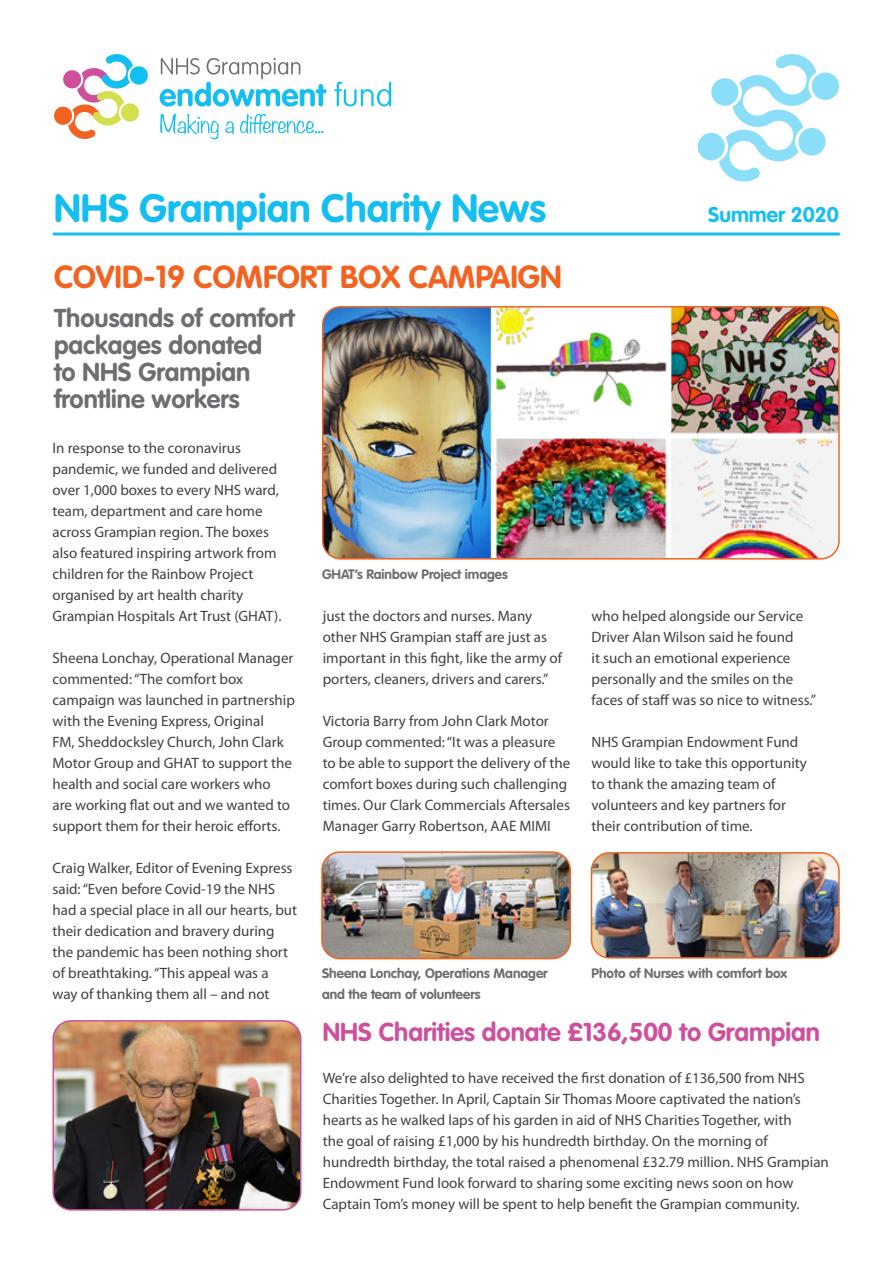
<style>
.page{position:relative;width:893px;height:1263px;background:#fff}
.page>*{position:absolute;margin:0;border:0;box-sizing:border-box;transform-origin:0 0}
.t1{font:700 39px "VAG Rounded";color:#15bef0}
.t2{font:700 31.5px "VAG Rounded";color:#f26322}
.t3{font:700 25.5px/27px "VAG Rounded";color:#6d6e71}
.t4{font:700 25.5px "VAG Rounded";color:#ce509d}
.t5{font:700 21px "VAG Rounded";color:#15bef0}
.t6{font:15px/21px "Myriad Pro";color:#414042}
.t7{font:700 13.5px "VAG Rounded";color:#6d6e71}
</style>
<div class="page">
<svg style="left:54px;top:54px;width:94px;height:85px"></svg>
<svg style="left:160px;top:114px;width:164px;height:25px"></svg>
<svg style="left:160px;top:58px;width:231px;height:49px"></svg>
<svg style="left:697px;top:54px;width:142px;height:128px"></svg>
<hr style="left:54px;top:233px;width:785px;height:3px;background:#15bef0">
<img style="left:591px;top:853px;width:246px;height:103px">
<div style="left:591px;top:852px;width:249px;height:107px;border:2px solid #f26322;border-radius:18px"></div>
<img style="left:323px;top:307px;width:514px;height:250px">
<div style="left:322px;top:306px;width:518px;height:254px;border:2px solid #f26322;border-radius:18px"></div>
<img style="left:55px;top:1021px;width:246px;height:187px">
<div style="left:52px;top:1020px;width:249px;height:191px;border:2px solid #ce509d;border-radius:18px"></div>
<img style="left:324px;top:854px;width:246px;height:105px">
<div style="left:321px;top:851px;width:250px;height:108px;border:2px solid #f26322;border-radius:18px"></div>
<h1 class="t1" style="left:54px;top:185px;width:494px">NHS Grampian Charity News</h1>
<h3 class="t5" style="left:708px;top:202px;width:132px">Summer 2020</h3>
<h2 class="t2" style="left:54px;top:259px;width:509px">COVID-19 COMFORT BOX CAMPAIGN</h2>
<h3 class="t3" style="left:54px;top:304px;width:242px">Thousands of comfort packages donated<br>to NHS Grampian frontline workers</h3>
<p class="t6" style="left:52px;top:437px;width:231px">In response to the coronavirus pandemic, we funded and delivered over 1,000 boxes to every NHS ward, team, department and care home across Grampian region. The boxes also featured inspiring artwork from children for the Rainbow Project organised by art health charity Grampian Hospitals Art Trust (GHAT).</p>
<p class="t6" style="left:52px;top:647px;width:244px">Sheena Lonchay, Operational Manager commented: “The comfort box campaign was launched in partnership with the Evening Express, Original<br>FM, Sheddocksley Church, John Clark Motor Group and GHAT to support the health and social care workers who<br>are working flat out and we wanted to support them for their heroic efforts.</p>
<p class="t6" style="left:52px;top:857px;width:246px">Craig Walker, Editor of Evening Express said: “Even before Covid-19 the NHS had a special place in all our hearts, but their dedication and bravery during the pandemic has been nothing short of breathtaking. “This appeal was a way of thanking them all – and not</p>
<p class="t7" style="left:322px;top:566px;width:187px">GHAT’s Rainbow Project images</p>
<p class="t6" style="left:591px;top:605px;width:226px">who helped alongside our Service Driver Alan Wilson said he found<br>it such an emotional experience personally and the smiles on the faces of staff was so nice to witness.”</p>
<p class="t6" style="left:591px;top:731px;width:217px">NHS Grampian Endowment Fund would like to take this opportunity to thank the amazing team of volunteers and key partners for their contribution of time.</p>
<p class="t6" style="left:323px;top:605px;width:241px">just the doctors and nurses. Many other NHS Grampian staff are just as important in this fight, like the army of porters, cleaners, drivers and carers.”</p>
<p class="t6" style="left:323px;top:710px;width:249px">Victoria Barry from John Clark Motor Group commented: “It was a pleasure to be able to support the delivery of the comfort boxes during such challenging times. Our Clark Commercials Aftersales Manager Garry Robertson, AAE MIMI</p>
<p class="t7" style="left:322px;top:965px;width:227px">Sheena Lonchay, Operations Manager</p>
<p class="t7" style="left:591px;top:965px;width:197px">Photo of Nurses with comfort box</p>
<p class="t7" style="left:322px;top:986px;width:160px">and the team of volunteers</p>
<h3 class="t4" style="left:323px;top:1017px;width:499px">NHS Charities donate £136,500 to Grampian</h3>
<p class="t6" style="left:323px;top:1067px;width:508px">We’re also delighted to have received the first donation of £136,500 from NHS Charities Together. In April, Captain Sir Thomas Moore captivated the nation’s hearts as he walked laps of his garden in aid of NHS Charities Together, with<br>the goal of raising £1,000 by his hundredth birthday. On the morning of hundredth birthday, the total raised a phenomenal £32.79 million. NHS Grampian Endowment Fund look forward to sharing some exciting news soon on how Captain Tom’s money will be spent to help benefit the Grampian community.</p>
</div>
